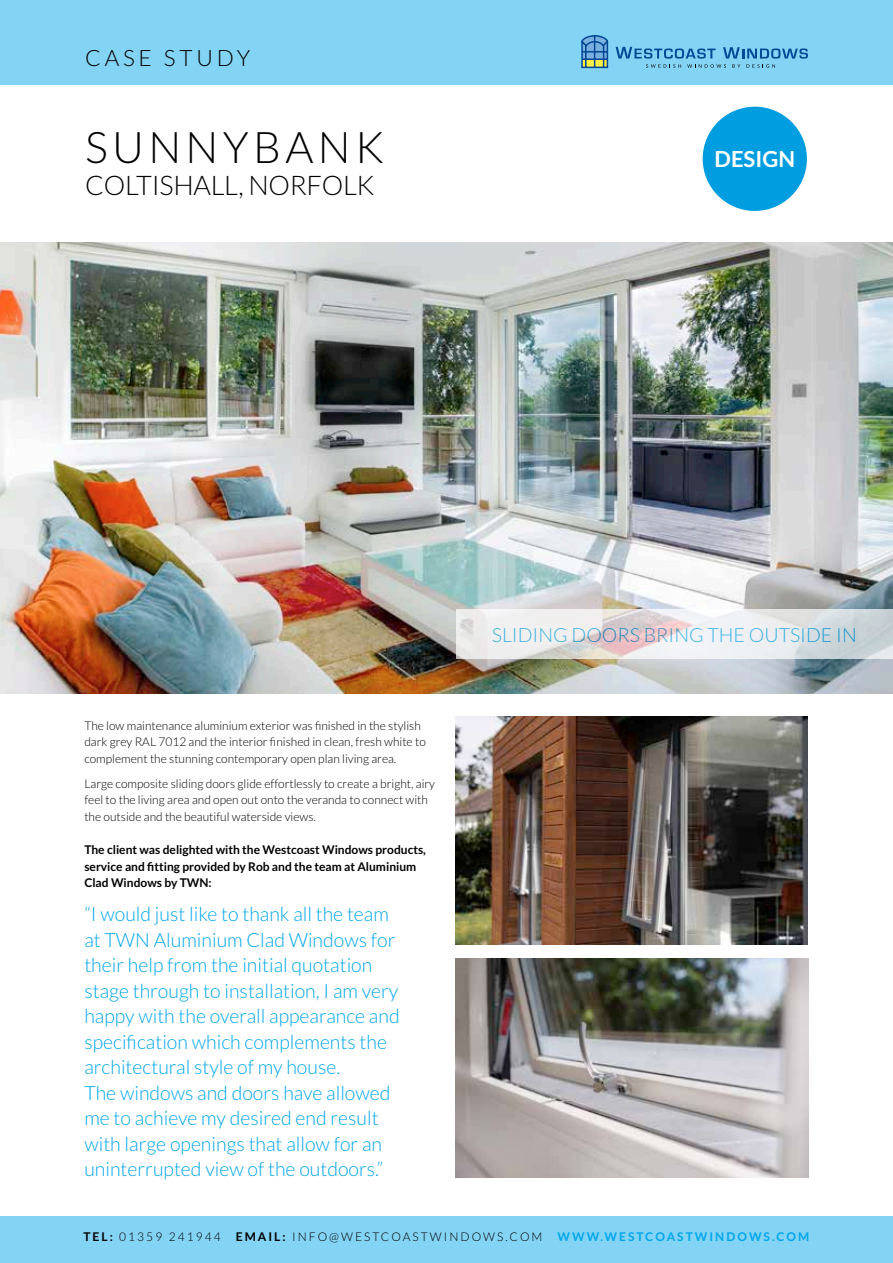
<style>
.page{position:relative;width:893px;height:1263px;background:#fff}
.page>*{position:absolute;margin:0;border:0;box-sizing:border-box;transform-origin:0 0}
.t1{font:300 43.5px "Lato";letter-spacing:.1em;color:#000}
.t2{font:300 27px "Lato";letter-spacing:-.01em;color:#000}
.t3{font:300 22.5px "Lato";letter-spacing:.17em;color:#000}
.t4{font:700 22.05px "Lato";color:#fff}
.t5{font:300 19.5px/25.5px "Lato";color:#00a6ea}
.t6{font:300 12px/16.5px "Lato";color:#000}
.t7{font:700 12px/16.5px "Lato";color:#000}
.t8{font:300 12px "Lato";letter-spacing:.17em;color:#000}
.t9{font:700 12px "Lato";letter-spacing:.17em;color:#00a6ea}
.s1{font-weight:700}
</style>
<div class="page">
<div style="left:0;top:0;width:893px;height:85px;background:#83d3f4"></div>
<div style="left:0;top:1216px;width:893px;height:47px;background:#83d3f4"></div>
<svg style="left:581px;top:35px;width:28px;height:34px"></svg>
<svg style="left:616px;top:47px;width:192px;height:21px"></svg>
<img style="left:0;top:242px;width:893px;height:451px">
<div style="left:703px;top:107px;width:104px;height:104px;background:#009ee0;border-radius:50%"></div>
<img style="left:455px;top:959px;width:353px;height:219px">
<svg style="left:456px;top:609px;width:437px;height:50px"></svg>
<img style="left:455px;top:716px;width:353px;height:228px">
<p class="t3" style="left:85px;top:45px;width:167px">CASE STUDY</p>
<h1 class="t1" style="left:85px;top:124px;width:300px">SUNNYBANK</h1>
<h2 class="t2" style="left:85px;top:171px;width:291px">COLTISHALL, NORFOLK</h2>
<p class="t4" style="left:714px;top:146px;width:82px">DESIGN</p>
<p class="t6" style="left:84px;top:717px;width:343px">The low maintenance aluminium exterior was finished in the stylish dark grey RAL 7012 and the interior finished in clean, fresh white to complement the stunning contemporary open plan living area.</p>
<p class="t6" style="left:84px;top:775px;width:352px">Large composite sliding doors glide effortlessly to create a bright, airy feel to the living area and open out onto the veranda to connect with the outside and the beautiful waterside views.</p>
<p class="t7" style="left:84px;top:841px;width:343px">The client was delighted with the Westcoast Windows products, service and fitting provided by Rob and the team at Aluminium<br>Clad Windows by TWN:</p>
<p class="t5" style="left:84px;top:902px;width:317px">“I would just like to thank all the team at TWN Aluminium Clad Windows for their help from the initial quotation stage through to installation, I am very happy with the overall appearance and specification which complements the architectural style of my house.<br>The windows and doors have allowed me to achieve my desired end result with large openings that allow for an uninterrupted view of the outdoors.”</p>
<p class="t5" style="left:492px;top:622px;width:366px">SLIDING DOORS BRING THE OUTSIDE IN</p>
<p class="t8" style="left:83px;top:1231px;width:139px"><span class="s1">TEL:</span> 01359 241944</p>
<p class="t8" style="left:236px;top:1231px;width:308px"><span class="s1">EMAIL:</span> INFO@WESTCOASTWINDOWS.COM</p>
<p class="t9" style="left:558px;top:1230px;width:253px">WWW.WESTCOASTWINDOWS.COM</p>
</div>
